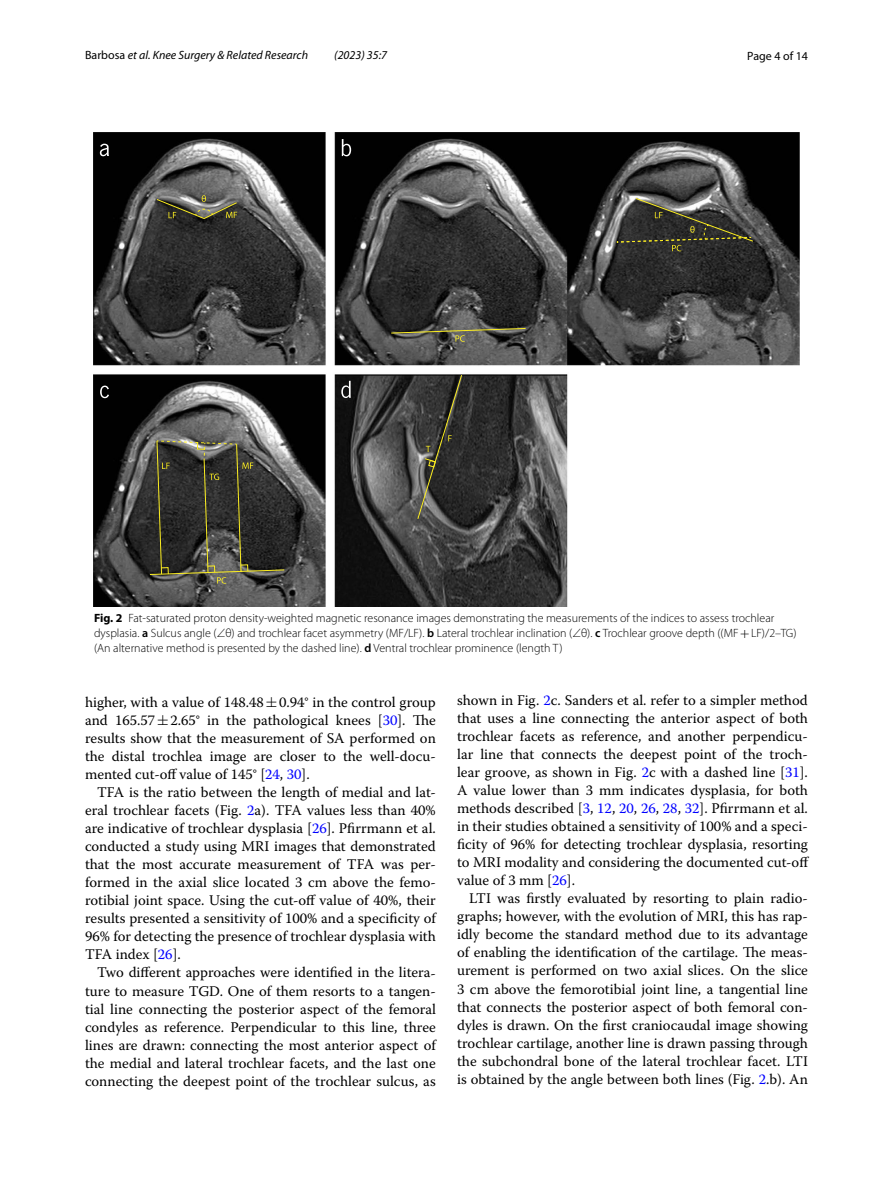
<style>
.page{position:relative;width:893px;height:1187px;background:#fff}
.page>*{position:absolute;margin:0;border:0;box-sizing:border-box;transform-origin:0 0}
.t1{font:14.7px/18px "Warnock Pro";color:#000;text-align:justify}
.t2{font:300 12px/15px "Myriad Pro";color:#000}
.t3{font:italic 12px "Myriad Pro";color:#000}
.t4{font:12px "Myriad Pro";color:#000}
.s1{font-style:normal}
.s2{font-weight:700}
.s3{font-weight:600}
.s4{font-family:"MTSY";font-weight:400}
.s5{font-family:"MTSY"}
.s6{color:#00f}
</style>
<div class="page">
<img style="left:93px;top:133px;width:706px;height:474px">
<svg style="left:390px;top:327px;width:136px;height:15px;background:#5a5949"></svg>
<svg style="left:617px;top:197px;width:137px;height:54px;background:#4a4942"></svg>
<svg style="left:417px;top:374px;width:46px;height:146px;background:#3e3e38"></svg>
<svg style="left:149px;top:440px;width:136px;height:143px;background:#404039"></svg>
<svg style="left:156px;top:195px;width:82px;height:24px;background:#646353"></svg>
<svg style="left:100px;top:144px;width:9px;height:12px"></svg>
<svg style="left:342px;top:139px;width:9px;height:17px"></svg>
<svg style="left:100px;top:385px;width:9px;height:13px"></svg>
<svg style="left:341px;top:381px;width:10px;height:17px"></svg>
<p class="t3" style="left:85px;top:48px;width:225px"><span class="s1">Barbosa</span> et al. Knee Surgery &amp; Related Research</p>
<p class="t3" style="left:334px;top:48px;width:54px">(2023) 35:7</p>
<p class="t4" style="left:747px;top:48px;width:62px">Page 4 of 14</p>
<p class="t2" style="left:94px;top:610px;width:704px"><span class="s2">Fig. 2</span> Fat-saturated proton density-weighted magnetic resonance images demonstrating the measurements of the indices to assess trochlear dysplasia. <span class="s3">a</span> Sulcus angle (∠θ) and trochlear facet asymmetry (MF/LF). <span class="s3">b</span> Lateral trochlear inclination (∠θ). <span class="s3">c</span> Trochlear groove depth ((MF<span class="s4">+</span>LF)/2–TG) (An alternative method is presented by the dashed line). <span class="s3">d</span> Ventral trochlear prominence (length T)</p>
<p class="t1" style="left:85px;top:693px;width:352px">higher, with a value of 148.48<span class="s5">±</span>0.94° in the control group and 165.57<span class="s5">±</span>2.65° in the pathological knees [<span class="s6">30</span>]. The results show that the measurement of SA performed on the distal trochlea image are closer to the well-docu&shy;mented cut-off value of 145° [<span class="s6">24</span>, <span class="s6">30</span>].</p>
<p class="t1" style="left:85px;top:783px;width:352px;text-indent:12px">TFA is the ratio between the length of medial and lat&shy;eral trochlear facets (Fig. <span class="s6">2</span>a). TFA values less than 40% are indicative of trochlear dysplasia [<span class="s6">26</span>]. Pfirrmann et al. conducted a study using MRI images that demonstrated that the most accurate measurement of TFA was per&shy;formed in the axial slice located 3 cm above the femo&shy;rotibial joint space. Using the cut-off value of 40%, their results presented a sensitivity of 100% and a specificity of 96% for detecting the presence of trochlear dysplasia with TFA index [<span class="s6">26</span>].</p>
<p class="t1" style="left:85px;top:963px;width:352px;text-indent:12px">Two different approaches were identified in the litera&shy;ture to measure TGD. One of them resorts to a tangen&shy;tial line connecting the posterior aspect of the femoral condyles as reference. Perpendicular to this line, three lines are drawn: connecting the most anterior aspect of the medial and lateral trochlear facets, and the last one connecting the deepest point of the trochlear sulcus, as</p>
<p class="t1" style="left:457px;top:691px;width:353px">shown in Fig. <span class="s6">2</span>c. Sanders et al. refer to a simpler method that uses a line connecting the anterior aspect of both trochlear facets as reference, and another perpendicu&shy;lar line that connects the deepest point of the troch&shy;lear groove, as shown in Fig. <span class="s6">2</span>c with a dashed line [<span class="s6">31</span>].<br>A value lower than 3 mm indicates dysplasia, for both methods described [<span class="s6">3</span>, <span class="s6">12</span>, <span class="s6">20</span>, <span class="s6">26</span>, <span class="s6">28</span>, <span class="s6">32</span>]. Pfirrmann et al. in their studies obtained a sensitivity of 100% and a speci&shy;ficity of 96% for detecting trochlear dysplasia, resorting to MRI modality and considering the documented cut-off value of 3 mm [<span class="s6">26</span>].</p>
<p class="t1" style="left:457px;top:889px;width:352px;text-indent:12px">LTI was firstly evaluated by resorting to plain radio&shy;graphs; however, with the evolution of MRI, this has rap&shy;idly become the standard method due to its advantage of enabling the identification of the cartilage. The meas&shy;urement is performed on two axial slices. On the slice 3 cm above the femorotibial joint line, a tangential line that connects the posterior aspect of both femoral con&shy;dyles is drawn. On the first craniocaudal image showing trochlear cartilage, another line is drawn passing through the subchondral bone of the lateral trochlear facet. LTI is obtained by the angle between both lines (Fig. <span class="s6">2</span>.b). An</p>
</div>
